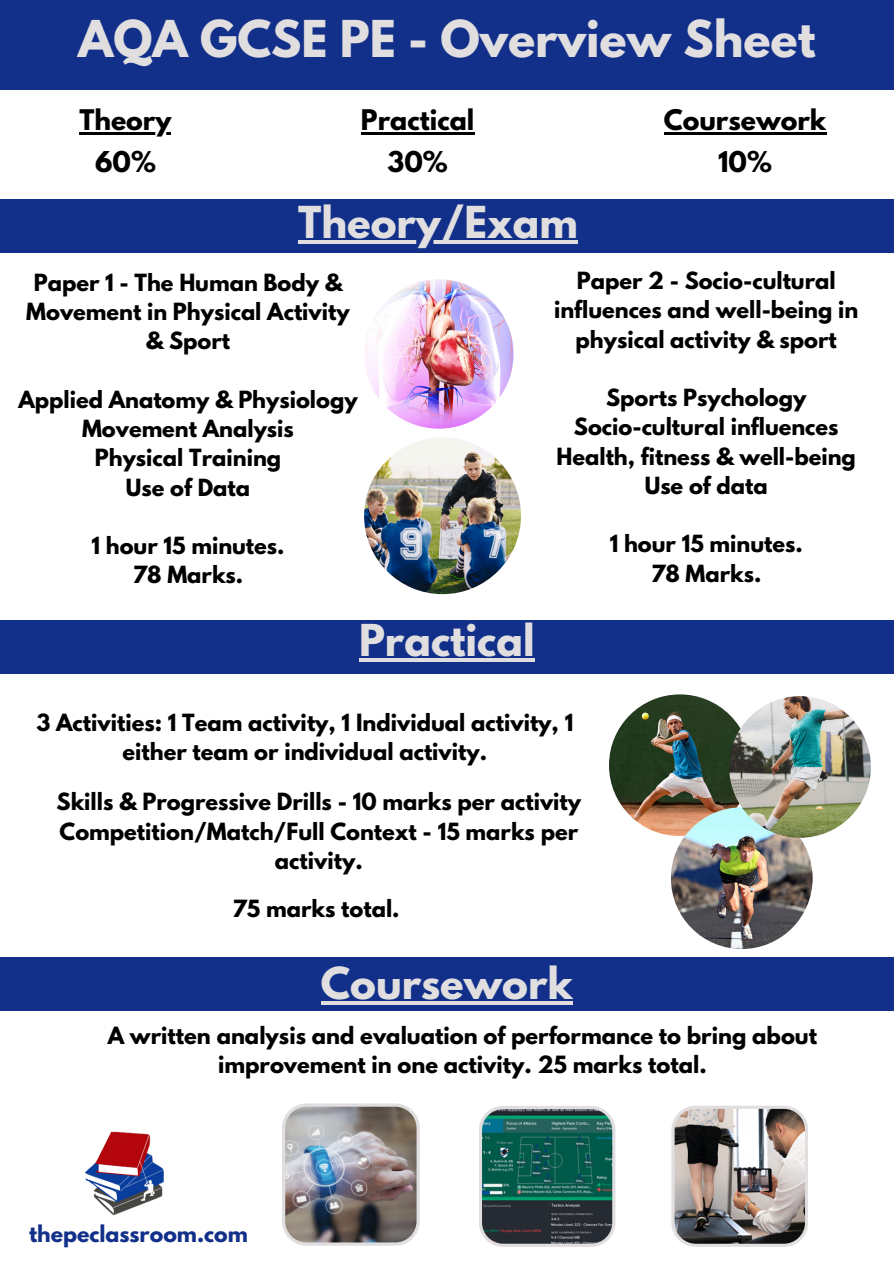
<style>
.page{position:relative;width:894px;height:1264px;background:#fff}
.page>*{position:absolute;margin:0;border:0;box-sizing:border-box;transform-origin:0 0}
.t1{font:700 45px "League Spartan";color:#e0dedf}
.t2{font:700 39px "League Spartan";color:#e0dedf}
.t3{font:700 25.35px "League Spartan";color:#000}
.t4{font:700 25.2px "League Spartan";color:#000}
.t5{font:700 21px/29.2px "League Spartan";color:#000;text-align:center}
.t6{font:700 20.4px "League Spartan";color:#12308a}
</style>
<div class="page">
<img style="left:85px;top:1131px;width:79px;height:85px">
<div style="left:0;top:0;width:893px;height:89px;background:#12308a"></div>
<div style="left:0;top:957px;width:893px;height:53px;background:#12308a"></div>
<div style="left:0;top:621px;width:893px;height:53px;background:#12308a"></div>
<img style="left:609px;top:694px;width:141px;height:142px;border-radius:50%">
<img style="left:670px;top:807px;width:142px;height:142px;border-radius:50%">
<img style="left:729px;top:696px;width:141px;height:141px;border-radius:50%">
<img style="left:364px;top:279px;width:149px;height:149px;border-radius:50%">
<img style="left:364px;top:437px;width:157px;height:157px;border-radius:50%">
<hr style="left:361px;top:132px;width:113px;height:3px;background:#000">
<hr style="left:79px;top:132px;width:92px;height:3px;background:#000">
<hr style="left:663px;top:132px;width:163px;height:3px;background:#000">
<div style="left:0;top:199px;width:893px;height:53px;background:#12308a"></div>
<hr style="left:298px;top:240px;width:279px;height:4px;background:#e0dedf">
<hr style="left:321px;top:1001px;width:251px;height:3px;background:#e0dedf">
<hr style="left:359px;top:658px;width:175px;height:4px;background:#e0dedf">
<img style="left:671px;top:1105px;width:137px;height:141px">
<svg style="left:479px;top:1106px;width:136px;height:140px;background:#30625c"></svg>
<img style="left:282px;top:1103px;width:137px;height:142px">
<h2 class="t1" style="left:78px;top:16px;width:738px">AQA GCSE PE - Overview Sheet</h2>
<p class="t4" style="left:79px;top:108px;width:93px">Theory</p>
<p class="t4" style="left:361px;top:108px;width:115px">Practical</p>
<p class="t4" style="left:663px;top:108px;width:164px">Coursework</p>
<p class="t3" style="left:95px;top:149px;width:62px">60%</p>
<p class="t3" style="left:387px;top:149px;width:62px">30%</p>
<p class="t3" style="left:718px;top:149px;width:55px">10%</p>
<p class="t2" style="left:298px;top:203px;width:281px">Theory/Exam</p>
<p class="t5" style="left:26px;top:270px;width:325px">Paper 1 - The Human Body &amp;<br>Movement in Physical Activity &amp; Sport</p>
<p class="t5" style="left:18px;top:387px;width:340px">Applied Anatomy &amp; Physiology</p>
<p class="t5" style="left:82px;top:416px;width:213px">Movement Analysis</p>
<p class="t5" style="left:95px;top:446px;width:188px">Physical Training</p>
<p class="t5" style="left:126px;top:475px;width:126px">Use of Data</p>
<p class="t5" style="left:91px;top:533px;width:194px">1 hour 15 minutes.</p>
<p class="t5" style="left:133px;top:563px;width:112px">78 Marks.</p>
<p class="t5" style="left:554px;top:269px;width:305px">Paper 2 - Socio-cultural influences and well-being in physical activity &amp; sport</p>
<p class="t5" style="left:606px;top:386px;width:202px">Sports Psychology</p>
<h2 class="t5" style="left:573px;top:415px;width:266px">Socio-cultural influences</h2>
<p class="t5" style="left:556px;top:444px;width:301px">Health, fitness &amp; well-being</p>
<p class="t5" style="left:644px;top:473px;width:124px">Use of data</p>
<p class="t5" style="left:609px;top:532px;width:194px">1 hour 15 minutes.</p>
<p class="t5" style="left:651px;top:561px;width:112px">78 Marks.</p>
<p class="t2" style="left:359px;top:621px;width:177px">Practical</p>
<h2 class="t5" style="left:36px;top:710px;width:538px">3 Activities: 1 Team activity, 1 Individual activity, 1 either team or individual activity.</h2>
<p class="t5" style="left:57px;top:790px;width:526px">Skills &amp; Progressive Drills - 10 marks per activity</p>
<p class="t5" style="left:60px;top:819px;width:520px">Competition/Match/Full Context - 15 marks per activity.</p>
<p class="t5" style="left:232px;top:896px;width:169px">75 marks total.</p>
<p class="t2" style="left:321px;top:963px;width:253px">Coursework</p>
<p class="t5" style="left:108px;top:1023px;width:710px">A written analysis and evaluation of performance to bring about improvement in one activity. 25 marks total.</p>
<h3 class="t6" style="left:29px;top:1223px;width:220px">thepeclassroom.com</h3>
</div>
